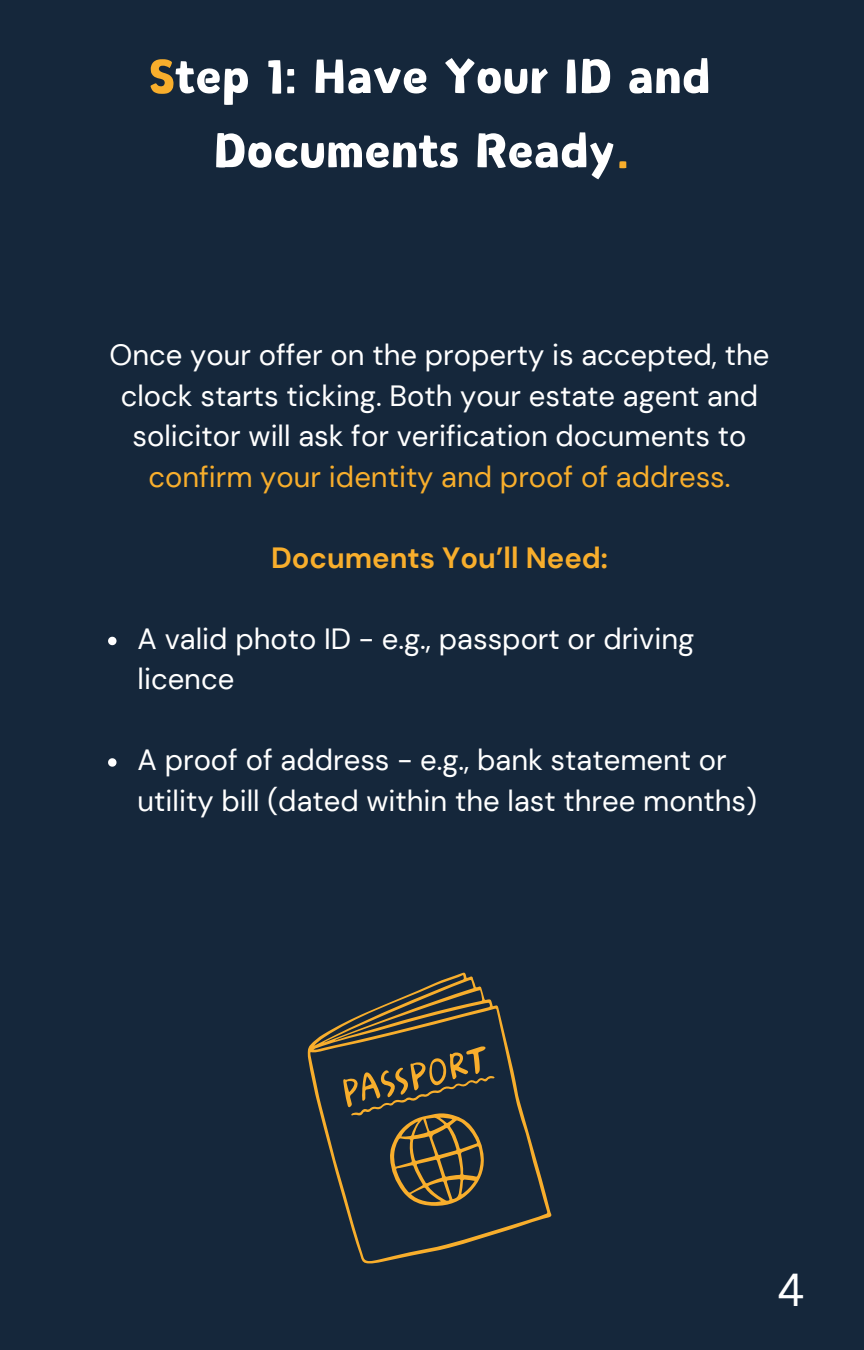
<style>
.page{position:relative;width:864px;height:1350px;background:#15273b}
.page>*{position:absolute;margin:0;border:0;box-sizing:border-box;transform-origin:0 0}
.t1{font:63px/74.2px "Canva Little Boots";color:#fff;text-align:center}
.t2{font:45px "Canva Sans";color:#fff}
.t3{font:29.25px/40.5px "DM Sans";color:#fff}
.t4{font:700 29.25px "DM Sans";color:#f8ae2c}
.s1{color:#f8ae2c}
</style>
<div class="page">
<svg style="left:108px;top:637px;width:9px;height:8px"></svg>
<svg style="left:108px;top:758px;width:9px;height:9px"></svg>
<svg style="left:308px;top:972px;width:244px;height:292px"></svg>
<svg style="left:343px;top:1046px;width:152px;height:160px"></svg>
<p class="t1" style="left:149px;top:42px;width:563px"><span class="s1">S</span>tep 1: Have Your ID and<br>Documents Ready<span class="s1">.</span></p>
<h1 class="t3" style="left:109px;top:335px;width:662px;text-align:center">Once your offer on the property is accepted, the clock starts ticking. Both your estate agent and solicitor will ask for verification documents to <span class="s1">confirm your identity and proof of address.</span></h1>
<p class="t4" style="left:271px;top:539px;width:338px">Documents You’ll Need:</p>
<h3 class="t3" style="left:138px;top:618px;width:558px">A valid photo ID - e.g., passport or driving licence</h3>
<p class="t3" style="left:138px;top:740px;width:621px">A proof of address - e.g., bank statement or utility bill (dated within the last three months)</p>
<h2 class="t2" style="left:778px;top:1258px;width:29px">4</h2>
</div>
